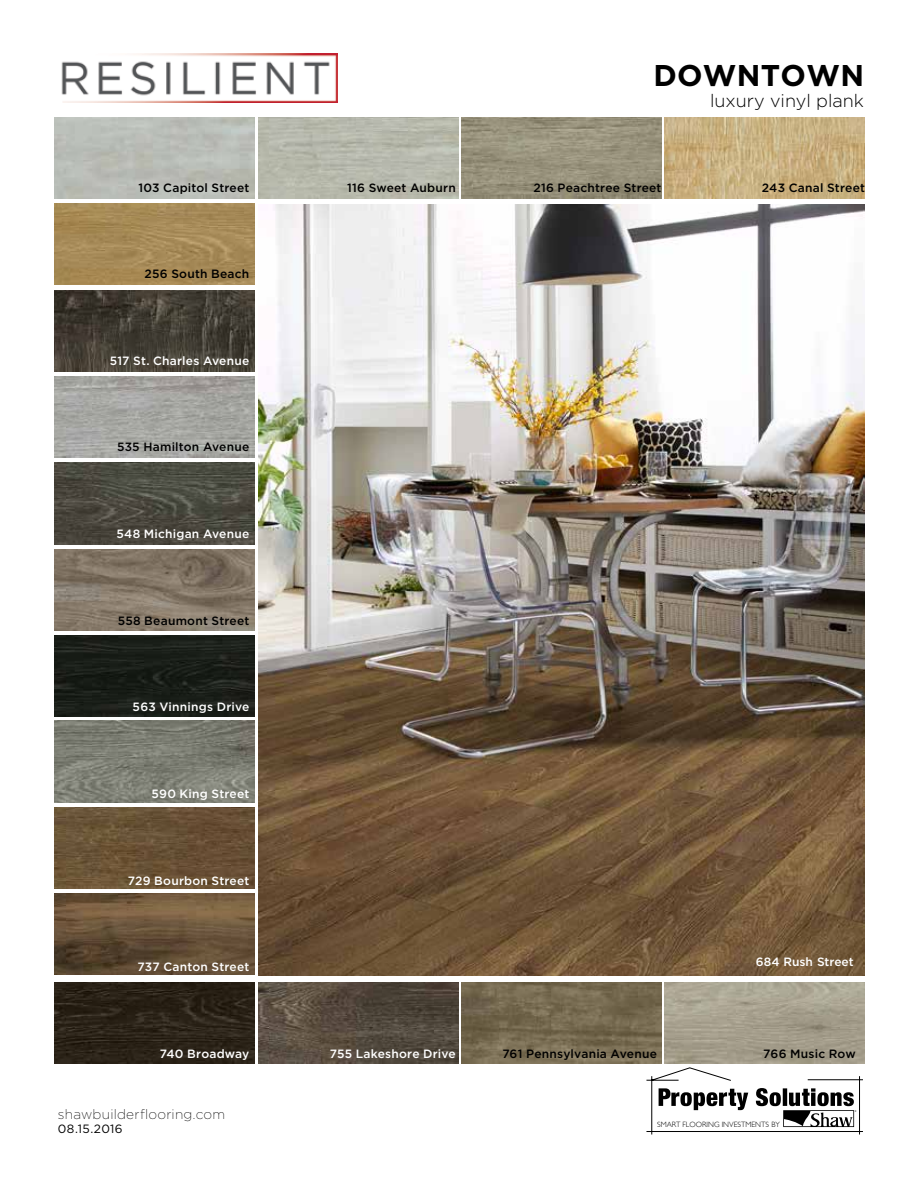
<style>
.page{position:relative;width:918px;height:1188px;background:#fff}
.page>*{position:absolute;margin:0;border:0;box-sizing:border-box;transform-origin:0 0}
.t1{font:700 30px "Gotham";letter-spacing:.01em;color:#000}
.t2{font:300 18px "Gotham";color:#000}
.t3{font:200 13.65px "Gotham";letter-spacing:.02em;color:#000}
.t4{font:500 12px "Gotham";letter-spacing:.015em;color:#000}
.t5{font:500 12px "Gotham";letter-spacing:.015em;color:#fff}
.t6{font:12px "Gotham";letter-spacing:.025em;color:#000}
.t7{font:300 7.65px "Gill Sans";color:#000}
</style>
<div class="page">
<img style="left:61px;top:53px;width:277px;height:49px">
<img style="left:664px;top:982px;width:200px;height:81px">
<img style="left:55px;top:894px;width:200px;height:81px">
<img style="left:55px;top:982px;width:200px;height:81px">
<img style="left:258px;top:982px;width:200px;height:81px">
<img style="left:55px;top:721px;width:200px;height:81px">
<img style="left:462px;top:982px;width:200px;height:81px">
<img style="left:55px;top:807px;width:200px;height:82px">
<img style="left:55px;top:376px;width:200px;height:82px">
<img style="left:55px;top:463px;width:200px;height:81px">
<img style="left:664px;top:117px;width:200px;height:82px">
<img style="left:55px;top:204px;width:200px;height:81px">
<img style="left:55px;top:290px;width:200px;height:81px">
<img style="left:55px;top:549px;width:200px;height:81px">
<img style="left:55px;top:635px;width:200px;height:82px">
<img style="left:462px;top:117px;width:200px;height:82px">
<img style="left:258px;top:205px;width:606px;height:771px">
<svg style="left:646px;top:1067px;width:217px;height:68px"></svg>
<p class="t4" style="left:138px;top:180px;width:112px">103 Capitol Street</p>
<p class="t4" style="left:145px;top:266px;width:106px">256 South Beach</p>
<p class="t5" style="left:110px;top:353px;width:141px">517 St. Charles Avenue</p>
<p class="t4" style="left:117px;top:439px;width:134px">535 Hamilton Avenue</p>
<p class="t5" style="left:116px;top:526px;width:134px">548 Michigan Avenue</p>
<p class="t4" style="left:118px;top:613px;width:133px">558 Beaumont Street</p>
<p class="t5" style="left:133px;top:699px;width:118px">563 Vinnings Drive</p>
<p class="t5" style="left:151px;top:786px;width:99px">590 King Street</p>
<p class="t5" style="left:128px;top:872px;width:123px">729 Bourbon Street</p>
<p class="t5" style="left:138px;top:959px;width:113px">737 Canton Street</p>
<p class="t5" style="left:160px;top:1046px;width:91px">740 Broadway</p>
<p class="t3" style="left:58px;top:1105px;width:169px">shawbuilderflooring.com</p>
<p class="t6" style="left:58px;top:1121px;width:66px">08.15.2016</p>
<p class="t4" style="left:347px;top:180px;width:110px">116 Sweet Auburn</p>
<h1 class="t1" style="left:653px;top:56px;width:212px">DOWNTOWN</h1>
<h2 class="t2" style="left:710px;top:90px;width:155px">luxury vinyl plank</h2>
<p class="t4" style="left:533px;top:180px;width:130px">216 Peachtree Street</p>
<p class="t4" style="left:762px;top:180px;width:105px">243 Canal Street</p>
<p class="t5" style="left:330px;top:1046px;width:128px">755 Lakeshore Drive</p>
<p class="t4" style="left:502px;top:1046px;width:156px">761 Pennsylvania Avenue</p>
<p class="t5" style="left:756px;top:954px;width:99px">684 Rush Street</p>
<p class="t4" style="left:763px;top:1046px;width:94px">766 Music Row</p>
<p class="t7" style="left:657px;top:1118px;width:124px">SMART FLOORING INVESTMENTS BY</p>
</div>
